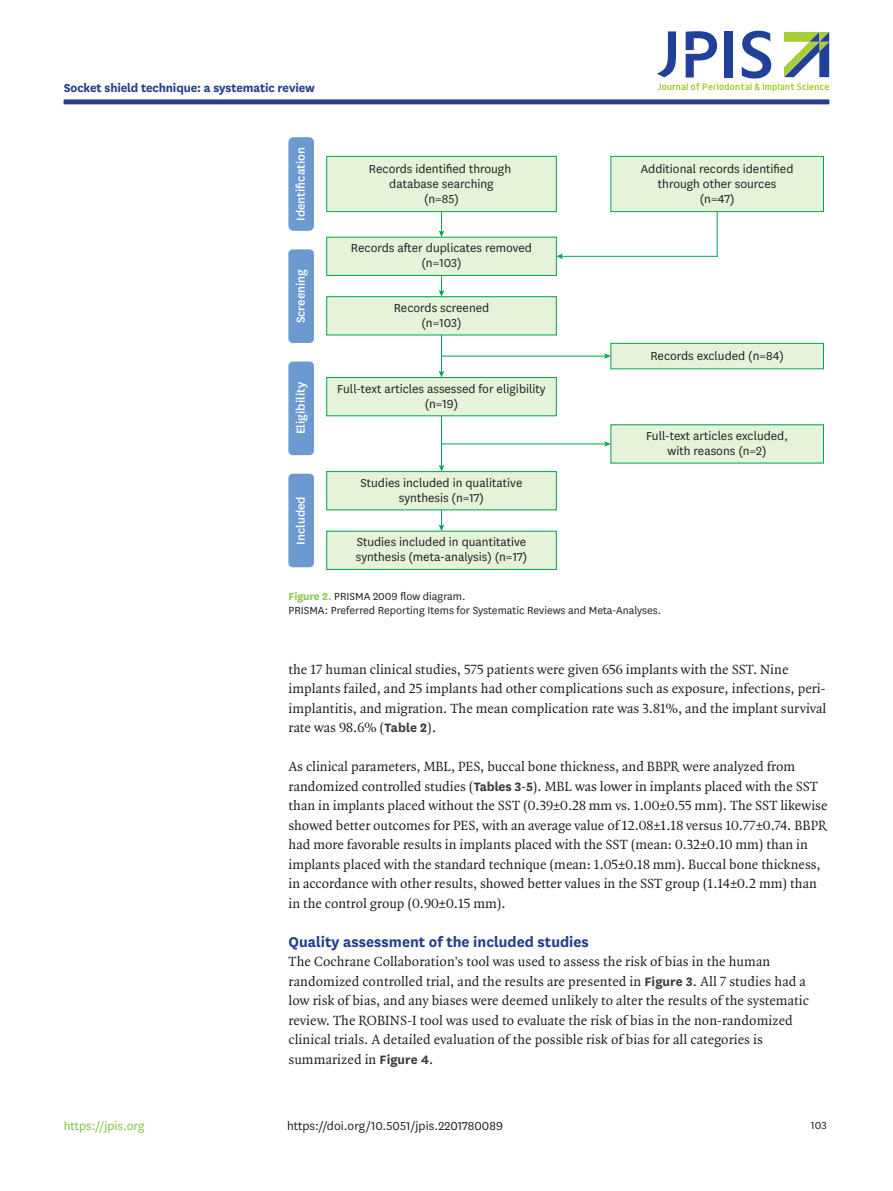
<style>
.page{position:relative;width:893px;height:1191px;background:#fff}
.page>*{position:absolute;margin:0;border:0;box-sizing:border-box;transform-origin:0 0}
.body_title2{font:700 16.5px "National";color:#253f8e}
.body_p{font:14.25px/19.5px "Quadraat OT";color:#231f20}
.body_p_first{font:14.25px/19.5px "Quadraat OT";letter-spacing:.005em;color:#231f20}
.doi_running_footer{font:13.5px/15px "National";color:#231f20;text-align:center}
.t1{font:500 13.5px "National";color:#fff}
.alt-title-type{font:700 13.5px "National";letter-spacing:-.01em;color:#253f8e}
.t2{font:13.5px "National";color:#7fc241}
.fig_caption{font:12px/13.5px "National";color:#231f20}
.s1{font-weight:700;color:#8bc750}
.s2{font-family:"National";font-weight:700;color:#3e3e3f}
</style>
<div class="page">
<hr style="left:64px;top:100px;width:765px;height:4px;background:#253f8e">
<svg style="left:657px;top:31px;width:172px;height:60px"></svg>
<div style="left:289px;top:137px;width:25px;height:94px;background:#6b99d0;border-radius:5px"></div>
<div style="left:289px;top:249px;width:25px;height:94px;background:#6b99d0;border-radius:4px"></div>
<div style="left:289px;top:361px;width:25px;height:94px;background:#6b99d0;border-radius:4px"></div>
<div style="left:289px;top:474px;width:25px;height:93px;background:#6b99d0;border-radius:4px"></div>
<div style="left:611px;top:343px;width:212px;height:26px;background:#e5f3d9"></div>
<div style="left:610px;top:343px;width:214px;height:26px;border:1px solid #00a54f"></div>
<div style="left:611px;top:156px;width:212px;height:56px;background:#e5f3d9"></div>
<div style="left:610px;top:156px;width:214px;height:56px;border:1px solid #00a54f"></div>
<div style="left:611px;top:425px;width:212px;height:38px;background:#e5f3d9"></div>
<hr style="left:717px;top:212px;width:1px;height:44px;background:#00a54f">
<div style="left:327px;top:237px;width:229px;height:38px;background:#e5f3d9"></div>
<div style="left:326px;top:237px;width:231px;height:39px;border:1px solid #00a54f"></div>
<div style="left:327px;top:297px;width:229px;height:38px;background:#e5f3d9"></div>
<div style="left:326px;top:296px;width:231px;height:39px;border:1px solid #00a54f"></div>
<div style="left:327px;top:377px;width:229px;height:39px;background:#e5f3d9"></div>
<div style="left:326px;top:377px;width:231px;height:39px;border:1px solid #00a54f"></div>
<div style="left:327px;top:471px;width:229px;height:39px;background:#e5f3d9"></div>
<div style="left:326px;top:471px;width:231px;height:39px;border:1px solid #00a54f"></div>
<div style="left:327px;top:531px;width:229px;height:38px;background:#e5f3d9"></div>
<div style="left:326px;top:531px;width:231px;height:39px;border:1px solid #00a54f"></div>
<hr style="left:561px;top:256px;width:156px;height:1px;background:#00a54f">
<svg style="left:556px;top:253px;width:7px;height:6px"></svg>
<hr style="left:441px;top:356px;width:165px;height:1px;background:#00a54f">
<svg style="left:604px;top:353px;width:7px;height:6px"></svg>
<hr style="left:441px;top:443px;width:165px;height:1px;background:#00a54f">
<svg style="left:604px;top:441px;width:7px;height:6px"></svg>
<hr style="left:441px;top:416px;width:1px;height:51px;background:#00a54f">
<svg style="left:439px;top:465px;width:5px;height:6px"></svg>
<svg style="left:439px;top:510px;width:5px;height:21px"></svg>
<hr style="left:441px;top:335px;width:1px;height:38px;background:#00a54f">
<svg style="left:439px;top:371px;width:5px;height:6px"></svg>
<svg style="left:439px;top:275px;width:5px;height:22px"></svg>
<svg style="left:439px;top:212px;width:5px;height:25px"></svg>
<div style="left:327px;top:156px;width:229px;height:56px;background:#e5f3d9"></div>
<div style="left:326px;top:156px;width:231px;height:56px;border:1px solid #00a54f"></div>
<p class="alt-title-type" style="left:64px;top:78px;width:253px">Socket shield technique: a systematic review</p>
<p class="t1" style="left:291px;top:221px;width:76px;rotate:-90deg">Identification</p>
<p class="t1" style="left:291px;top:323px;width:56px;rotate:-90deg">Screening</p>
<p class="t1" style="left:291px;top:434px;width:54px;rotate:-90deg">Eligibility</p>
<p class="t1" style="left:291px;top:545px;width:50px;rotate:-90deg">Included</p>
<p class="doi_running_footer" style="left:369px;top:160px;width:144px">Records identified through database searching (n=85)</p>
<p class="doi_running_footer" style="left:351px;top:240px;width:183px">Records after duplicates removed (n=103)</p>
<p class="doi_running_footer" style="left:394px;top:300px;width:97px">Records screened (n=103)</p>
<p class="doi_running_footer" style="left:337px;top:380px;width:210px">Full-text articles assessed for eligibility (n=19)</p>
<p class="doi_running_footer" style="left:361px;top:474px;width:163px">Studies included in qualitative synthesis (n=17)</p>
<p class="doi_running_footer" style="left:356px;top:534px;width:173px;text-align:left">Studies included in quantitative synthesis (meta-analysis) (n=17)</p>
<p class="doi_running_footer" style="left:641px;top:160px;width:154px">Additional records identified through other sources (n=47)</p>
<p class="doi_running_footer" style="left:650px;top:347px;width:135px">Records excluded (n=84)</p>
<p class="doi_running_footer" style="left:646px;top:428px;width:144px">Full-text articles excluded, with reasons (n=2)</p>
<p class="fig_caption" style="left:289px;top:589px;width:374px"><span class="s1">Figure 2.</span> PRISMA 2009 flow diagram.<br>PRISMA: Preferred Reporting Items for Systematic Reviews and Meta-Analyses.</p>
<p class="body_p" style="left:289px;top:659px;width:539px">the 17 human clinical studies, 575 patients were given 656 implants with the SST. Nine implants failed, and 25 implants had other complications such as exposure, infections, peri&shy;implantitis, and migration. The mean complication rate was 3.81%, and the implant survival rate was 98.6% (<span class="s2">Table 2</span>).</p>
<p class="body_p" style="left:289px;top:757px;width:540px">As clinical parameters, MBL, PES, buccal bone thickness, and BBPR were analyzed from randomized controlled studies (<span class="s2">Tables 3</span>-<span class="s2">5</span>). MBL was lower in implants placed with the SST than in implants placed without the SST (0.39±0.28 mm vs. 1.00±0.55 mm). The SST likewise showed better outcomes for PES, with an average value of 12.08±1.18 versus 10.77±0.74. BBPR had more favorable results in implants placed with the SST (mean: 0.32±0.10 mm) than in implants placed with the standard technique (mean: 1.05±0.18 mm). Buccal bone thickness, in accordance with other results, showed better values in the SST group (1.14±0.2 mm) than in the control group (0.90±0.15 mm).</p>
<p class="body_title2" style="left:289px;top:930px;width:302px">Quality assessment of the included studies</p>
<p class="body_p_first" style="left:289px;top:952px;width:522px">The Cochrane Collaboration’s tool was used to assess the risk of bias in the human randomized controlled trial, and the results are presented in <span class="s2">Figure 3</span>. All 7 studies had a low risk of bias, and any biases were deemed unlikely to alter the results of the systematic review. The ROBINS-I tool was used to evaluate the risk of bias in the non-randomized clinical trials. A detailed evaluation of the possible risk of bias for all categories is summarized in <span class="s2">Figure 4</span>.</p>
<p class="doi_running_footer" style="left:287px;top:1117px;width:217px">https://doi.org/10.5051/jpis.2201780089</p>
<p class="t2" style="left:64px;top:1116px;width:82px">https://jpis.org</p>
<p class="fig_caption" style="left:811px;top:1118px;width:17px">103</p>
</div>
